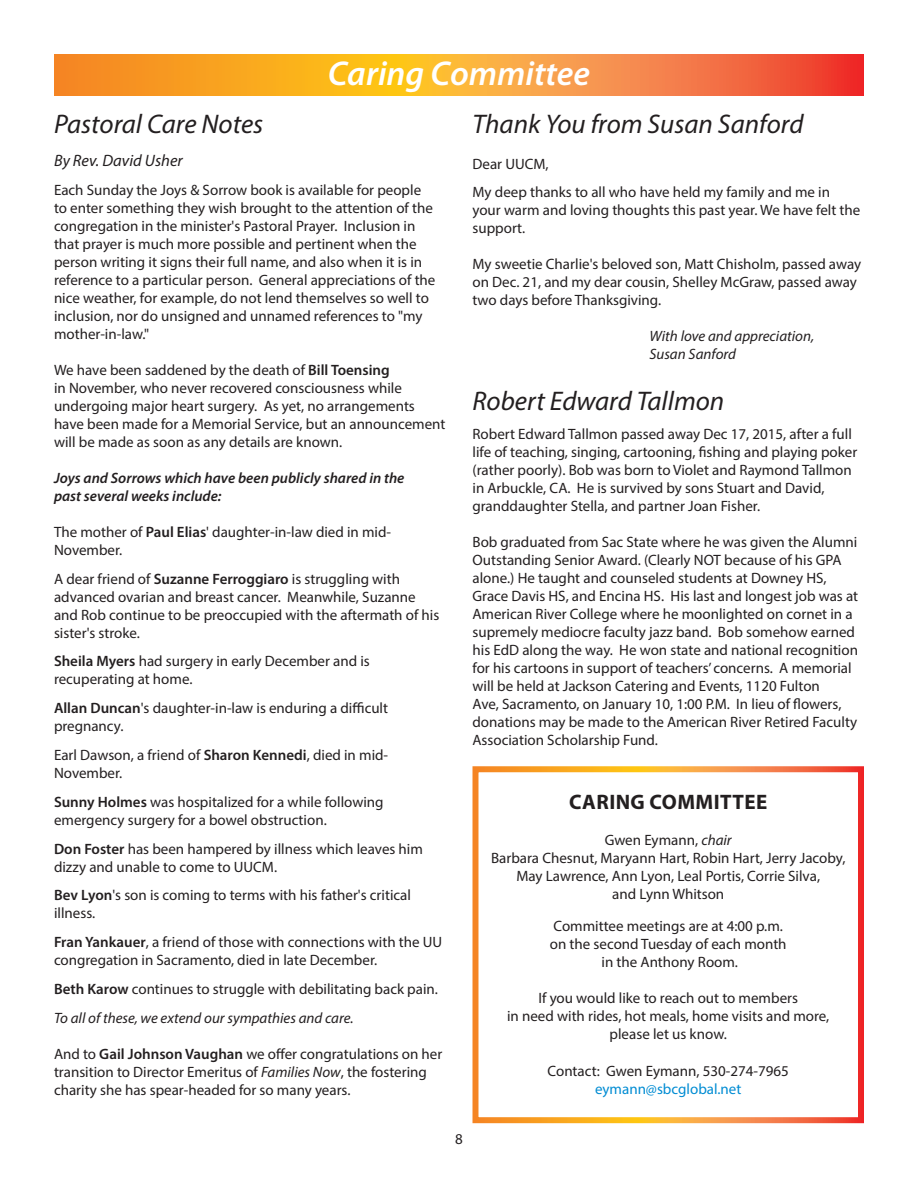
<style>
.page{position:relative;width:918px;height:1188px;background:#fff}
.page>*{position:absolute;margin:0;border:0;box-sizing:border-box;transform-origin:0 0}
.t1{font:italic 600 34.5px "Myriad Pro";color:#fff}
.t2{font:italic 27px "Myriad Pro";color:#231f20}
.t3{font:700 21px "Myriad Pro";letter-spacing:.02em;color:#231f20}
.t4{font:italic 16.5px "Myriad Pro";color:#231f20}
.t5{font:15px/18px "Myriad Pro";color:#231f20}
.t6{font:italic 600 15px/18px "Myriad Pro";color:#231f20}
.t7{font:italic 15px/18px "Myriad Pro";color:#231f20}
.t8{font:15px "Myriad Pro";color:#008cd3}
.s1{font-weight:600}
.s2{font-style:italic}
</style>
<div class="page">
<svg style="left:54px;top:54px;width:810px;height:41px;background:#f79230"></svg>
<h1 class="t1" style="left:328px;top:51px;width:264px">Caring Committee</h1>
<h2 class="t2" style="left:54px;top:107px;width:211px">Pastoral Care Notes</h2>
<p class="t4" style="left:54px;top:150px;width:130px">By Rev. David Usher</p>
<p class="t5" style="left:54px;top:181px;width:383px">Each Sunday the Joys &amp; Sorrow book is available for people to enter something they wish brought to the attention of the congregation in the minister's Pastoral Prayer. Inclusion in that prayer is much more possible and pertinent when the person writing it signs their full name, and also when it is in reference to a particular person. General appreciations of the nice weather, for example, do not lend themselves so well to inclusion, nor do unsigned and unnamed references to "my mother-in-law."</p>
<p class="t5" style="left:54px;top:361px;width:393px">We have been saddened by the death of <span class="s1">Bill Toensing<br></span>in November, who never recovered consciousness while undergoing major heart surgery. As yet, no arrangements have been made for a Memorial Service, but an announcement will be made as soon as any details are known.</p>
<p class="t6" style="left:54px;top:468px;width:352px">Joys and Sorrows which have been publicly shared in the past several weeks include:</p>
<p class="t5" style="left:54px;top:523px;width:339px">The mother of <span class="s1">Paul Elias</span>' daughter-in-law died in mid-<br>November.</p>
<p class="t5" style="left:54px;top:569px;width:387px">A dear friend of <span class="s1">Suzanne Ferroggiaro</span> is struggling with advanced ovarian and breast cancer. Meanwhile, Suzanne and Rob continue to be preoccupied with the aftermath of his sister's stroke.</p>
<p class="t5" style="left:54px;top:652px;width:317px"><span class="s1">Sheila Myers</span> had surgery in early December and is recuperating at home.</p>
<p class="t5" style="left:54px;top:699px;width:336px"><span class="s1">Allan Duncan</span>'s daughter-in-law is enduring a difficult pregnancy.</p>
<p class="t5" style="left:54px;top:746px;width:336px">Earl Dawson, a friend of <span class="s1">Sharon Kennedi</span>, died in mid-<br>November.</p>
<p class="t5" style="left:54px;top:793px;width:331px"><span class="s1">Sunny Holmes</span> was hospitalized for a while following emergency surgery for a bowel obstruction.</p>
<p class="t5" style="left:54px;top:839px;width:370px"><span class="s1">Don Foster</span> has been hampered by illness which leaves him dizzy and unable to come to UUCM.</p>
<p class="t5" style="left:54px;top:886px;width:359px"><span class="s1">Bev Lyon</span>'s son is coming to terms with his father's critical illness.</p>
<p class="t5" style="left:54px;top:933px;width:390px"><span class="s1">Fran Yankauer</span>, a friend of those with connections with the UU congregation in Sacramento, died in late December.</p>
<p class="t5" style="left:54px;top:974px;width:386px;line-height:28.8px"><span class="s1">Beth Karow</span> continues to struggle with debilitating back pain.<br><span class="s2">To all of these, we extend our sympathies and care.</span></p>
<p class="t5" style="left:54px;top:1045px;width:390px">And to <span class="s1">Gail Johnson Vaughan</span> we offer congratulations on her transition to Director Emeritus of <span class="s2">Families Now</span>, the fostering charity she has spear-headed for so many years.</p>
<h2 class="t2" style="left:472px;top:107px;width:333px">Thank You from Susan Sanford</h2>
<p class="t5" style="left:472px;top:149px;width:359px;line-height:28.8px">Dear UUCM,<br>My deep thanks to all who have held my family and me in</p>
<p class="t5" style="left:472px;top:201px;width:389px">your warm and loving thoughts this past year. We have felt the support.</p>
<p class="t5" style="left:472px;top:255px;width:390px">My sweetie Charlie's beloved son, Matt Chisholm, passed away on Dec. 21, and my dear cousin, Shelley McGraw, passed away two days before Thanksgiving.</p>
<p class="t7" style="left:650px;top:327px;width:166px">With love and appreciation,<br>Susan Sanford</p>
<h2 class="t2" style="left:472px;top:384px;width:253px">Robert Edward Tallmon</h2>
<p class="t5" style="left:472px;top:424px;width:386px">Robert Edward Tallmon passed away Dec 17, 2015, after a full life of teaching, singing, cartooning, fishing and playing poker (rather poorly). Bob was born to Violet and Raymond Tallmon in Arbuckle, CA. He is survived by sons Stuart and David, granddaughter Stella, and partner Joan Fisher.</p>
<p class="t5" style="left:472px;top:532px;width:387px">Bob graduated from Sac State where he was given the Alumni Outstanding Senior Award. (Clearly NOT because of his GPA alone.) He taught and counseled students at Downey HS, Grace Davis HS, and Encina HS. His last and longest job was at American River College where he moonlighted on cornet in a supremely mediocre faculty jazz band. Bob somehow earned his EdD along the way. He won state and national recognition for his cartoons in support of teachers’ concerns. A memorial will be held at Jackson Catering and Events, 1120 Fulton<br>Ave, Sacramento, on January 10, 1:00 P.M. In lieu of flowers, donations may be made to the American River Retired Faculty Association Scholarship Fund.</p>
<h3 class="t3" style="left:569px;top:788px;width:200px">CARING COMMITTEE</h3>
<p class="t5" style="left:491px;top:830px;width:356px;text-align:center">Gwen Eymann, <span class="s2">chair<br></span>Barbara Chesnut, Maryann Hart, Robin Hart, Jerry Jacoby, May Lawrence, Ann Lyon, Leal Portis, Corrie Silva,<br>and Lynn Whitson</p>
<p class="t5" style="left:550px;top:917px;width:238px;text-align:center">Committee meetings are at 4:00 p.m. on the second Tuesday of each month in the Anthony Room.</p>
<p class="t5" style="left:507px;top:989px;width:324px;text-align:center">If you would like to reach out to members<br>in need with rides, hot meals, home visits and more, please let us know.</p>
<p class="t5" style="left:548px;top:1061px;width:243px">Contact: Gwen Eymann, 530-274-7965</p>
<p class="t8" style="left:595px;top:1080px;width:148px">eymann@sbcglobal.net</p>
<p class="t5" style="left:455px;top:1130px;width:9px">8</p>
</div>
